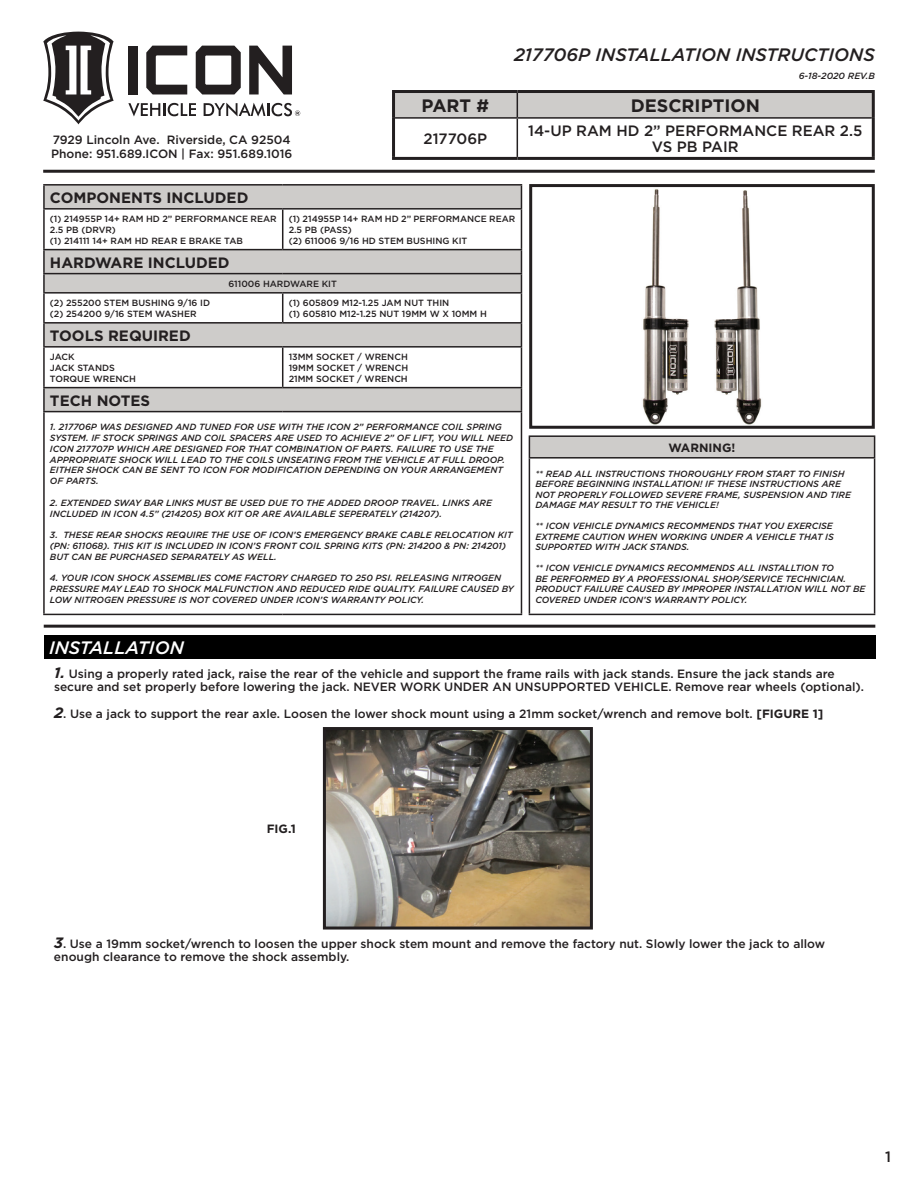
<style>
.page{position:relative;width:918px;height:1188px;background:#fff}
.page>*{position:absolute;margin:0;border:0;box-sizing:border-box;transform-origin:0 0}
.t1{font:italic 500 18px "Gotham";color:#231f20}
.t2{font:700 18px "Gotham";color:#231f20}
.t3{font:italic 500 18px "Gotham";color:#fff}
.t4{font:700 15px "Gotham";color:#231f20}
.t5{font:500 15px/16.5px "Gotham";color:#231f20;text-align:center}
.t6{font:500 12px/13.5px "Gotham";color:#231f20}
.t7{font:700 12px "Gotham";color:#231f20}
.t8{font:italic 500 9px/10.8px "Gotham";color:#231f20}
.t9{font:500 9px/10.8px "Gotham";color:#231f20}
.s1{font-weight:700;font-style:italic;font-size:15px}
.s2{font-weight:700}
</style>
<div class="page">
<hr style="left:43px;top:170px;width:832px;height:3px;background:#231f20">
<div style="left:395px;top:93px;width:477px;height:24px;background:#ceccca"></div>
<hr style="left:395px;top:117px;width:122px;height:2px;background:#231f20">
<hr style="left:517px;top:117px;width:355px;height:2px;background:#231f20">
<hr style="left:517px;top:119px;width:1px;height:38px;background:#231f20">
<hr style="left:392px;top:90px;width:125px;height:3px;background:#231f20">
<hr style="left:392px;top:93px;width:3px;height:25px;background:#231f20">
<hr style="left:517px;top:90px;width:358px;height:3px;background:#231f20">
<hr style="left:872px;top:93px;width:3px;height:25px;background:#231f20">
<hr style="left:392px;top:118px;width:3px;height:39px;background:#231f20">
<hr style="left:872px;top:118px;width:3px;height:39px;background:#231f20">
<hr style="left:392px;top:157px;width:125px;height:3px;background:#231f20">
<hr style="left:517px;top:157px;width:358px;height:3px;background:#231f20">
<div style="left:529px;top:436px;width:346px;height:22px;background:#ceccca"></div>
<hr style="left:529px;top:435px;width:346px;height:2px;background:#231f20">
<svg style="left:529px;top:437px;width:1px;height:20px"></svg>
<svg style="left:874px;top:437px;width:1px;height:20px"></svg>
<hr style="left:529px;top:457px;width:346px;height:2px;background:#231f20">
<hr style="left:529px;top:459px;width:1px;height:155px;background:#231f20">
<hr style="left:874px;top:459px;width:1px;height:155px;background:#231f20">
<hr style="left:529px;top:614px;width:346px;height:1px;background:#231f20">
<img style="left:642px;top:189px;width:120px;height:236px">
<div style="left:529px;top:184px;width:346px;height:245px;border:3px solid #231f20"></div>
<svg style="left:45px;top:186px;width:476px;height:225px;fill:#ceccca"></svg>
<hr style="left:43px;top:184px;width:240px;height:2px;background:#231f20">
<hr style="left:43px;top:186px;width:2px;height:22px;background:#231f20">
<hr style="left:283px;top:184px;width:239px;height:2px;background:#231f20">
<svg style="left:521px;top:186px;width:1px;height:22px"></svg>
<hr style="left:43px;top:208px;width:240px;height:2px;background:#231f20">
<hr style="left:43px;top:210px;width:2px;height:39px;background:#231f20">
<hr style="left:283px;top:208px;width:239px;height:2px;background:#231f20">
<hr style="left:282px;top:210px;width:1px;height:39px;background:#231f20">
<hr style="left:521px;top:210px;width:1px;height:39px;background:#231f20">
<hr style="left:43px;top:249px;width:240px;height:1px;background:#231f20">
<hr style="left:43px;top:250px;width:2px;height:23px;background:#231f20">
<hr style="left:283px;top:249px;width:239px;height:1px;background:#231f20">
<hr style="left:43px;top:273px;width:240px;height:1px;background:#231f20">
<svg style="left:43px;top:274px;width:2px;height:18px"></svg>
<hr style="left:283px;top:273px;width:239px;height:1px;background:#231f20">
<hr style="left:43px;top:292px;width:240px;height:2px;background:#231f20">
<hr style="left:43px;top:294px;width:2px;height:28px;background:#231f20">
<hr style="left:283px;top:292px;width:239px;height:2px;background:#231f20">
<svg style="left:282px;top:294px;width:1px;height:28px"></svg>
<hr style="left:43px;top:322px;width:240px;height:2px;background:#231f20">
<hr style="left:43px;top:324px;width:2px;height:22px;background:#231f20">
<hr style="left:283px;top:322px;width:239px;height:2px;background:#231f20">
<svg style="left:521px;top:250px;width:1px;height:96px"></svg>
<hr style="left:43px;top:346px;width:240px;height:2px;background:#231f20">
<hr style="left:43px;top:348px;width:2px;height:39px;background:#231f20">
<hr style="left:283px;top:346px;width:239px;height:2px;background:#231f20">
<hr style="left:282px;top:348px;width:1px;height:39px;background:#231f20">
<hr style="left:521px;top:348px;width:1px;height:39px;background:#231f20">
<hr style="left:43px;top:387px;width:240px;height:1px;background:#231f20">
<hr style="left:43px;top:388px;width:2px;height:23px;background:#231f20">
<hr style="left:283px;top:387px;width:239px;height:1px;background:#231f20">
<svg style="left:521px;top:388px;width:1px;height:23px"></svg>
<hr style="left:43px;top:411px;width:240px;height:1px;background:#231f20">
<hr style="left:43px;top:412px;width:2px;height:202px;background:#231f20">
<hr style="left:283px;top:411px;width:239px;height:1px;background:#231f20">
<hr style="left:521px;top:412px;width:1px;height:202px;background:#231f20">
<hr style="left:43px;top:614px;width:240px;height:1px;background:#231f20">
<hr style="left:283px;top:614px;width:239px;height:1px;background:#231f20">
<hr style="left:44px;top:625px;width:831px;height:3px;background:#231f20">
<div style="left:44px;top:635px;width:831px;height:24px;background:#000"></div>
<img style="left:327px;top:731px;width:262px;height:195px">
<div style="left:323px;top:727px;width:270px;height:203px;border:3px solid #231f20"></div>
<div style="left:128px;top:46px;width:10px;height:48px;background:#231f20"></div>
<svg style="left:146px;top:46px;width:41px;height:48px"></svg>
<svg style="left:196px;top:46px;width:45px;height:48px"></svg>
<svg style="left:249px;top:46px;width:43px;height:48px"></svg>
<svg style="left:128px;top:103px;width:68px;height:13px"></svg>
<svg style="left:43px;top:32px;width:71px;height:92px"></svg>
<svg style="left:204px;top:103px;width:96px;height:14px"></svg>
<h1 class="t1" style="left:514px;top:43px;width:362px">217706P INSTALLATION INSTRUCTIONS</h1>
<h3 class="t6" style="left:51px;top:133px;width:243px">7929 Lincoln Ave. Riverside, CA 92504<br>Phone: 951.689.ICON | Fax: 951.689.1016</h3>
<p class="t8" style="left:799px;top:71px;width:77px">6-18-2020 REV.B</p>
<h1 class="t2" style="left:422px;top:94px;width:69px">PART #</h1>
<h1 class="t2" style="left:631px;top:94px;width:131px">DESCRIPTION</h1>
<h2 class="t5" style="left:424px;top:130px;width:65px">217706P</h2>
<h2 class="t5" style="left:528px;top:122px;width:336px">14-UP RAM HD 2” PERFORMANCE REAR 2.5<br>VS PB PAIR</h2>
<h2 class="t4" style="left:50px;top:188px;width:200px">COMPONENTS INCLUDED</h2>
<p class="t9" style="left:50px;top:213px;width:228px">(1) 214955P 14+ RAM HD 2” PERFORMANCE REAR<br>2.5 PB (DRVR)<br>(1) 214111 14+ RAM HD REAR E BRAKE TAB</p>
<p class="t9" style="left:289px;top:213px;width:228px">(1) 214955P 14+ RAM HD 2” PERFORMANCE REAR<br>2.5 PB (PASS)<br>(2) 611006 9/16 HD STEM BUSHING KIT</p>
<h2 class="t4" style="left:50px;top:252px;width:181px">HARDWARE INCLUDED</h2>
<p class="t9" style="left:228px;top:278px;width:110px">611006 HARDWARE KIT</p>
<p class="t9" style="left:50px;top:297px;width:162px">(2) 255200 STEM BUSHING 9/16 ID (2) 254200 9/16 STEM WASHER</p>
<p class="t9" style="left:289px;top:297px;width:200px">(1) 605809 M12-1.25 JAM NUT THIN<br>(1) 605810 M12-1.25 NUT 19MM W X 10MM H</p>
<h2 class="t4" style="left:50px;top:326px;width:142px">TOOLS REQUIRED</h2>
<p class="t9" style="left:50px;top:351px;width:88px">JACK<br>JACK STANDS<br>TORQUE WRENCH</p>
<p class="t9" style="left:289px;top:351px;width:121px;text-align:justify">13MM SOCKET / WRENCH 19MM SOCKET / WRENCH 21MM SOCKET / WRENCH</p>
<h2 class="t4" style="left:50px;top:390px;width:102px">TECH NOTES</h2>
<p class="t8" style="left:50px;top:422px;width:465px">1. 217706P WAS DESIGNED AND TUNED FOR USE WITH THE ICON 2” PERFORMANCE COIL SPRING SYSTEM. IF STOCK SPRINGS AND COIL SPACERS ARE USED TO ACHIEVE 2” OF LIFT, YOU WILL NEED ICON 217707P WHICH ARE DESIGNED FOR THAT COMBINATION OF PARTS. FAILURE TO USE THE APPROPRIATE SHOCK WILL LEAD TO THE COILS UNSEATING FROM THE VEHICLE AT FULL DROOP.<br>EITHER SHOCK CAN BE SENT TO ICON FOR MODIFICATION DEPENDING ON YOUR ARRANGEMENT OF PARTS.</p>
<p class="t8" style="left:50px;top:497px;width:444px">2. EXTENDED SWAY BAR LINKS MUST BE USED DUE TO THE ADDED DROOP TRAVEL. LINKS ARE<br>INCLUDED IN ICON 4.5” (214205) BOX KIT OR ARE AVAILABLE SEPERATELY (214207).</p>
<p class="t8" style="left:50px;top:530px;width:464px">3. THESE REAR SHOCKS REQUIRE THE USE OF ICON’S EMERGENCY BRAKE CABLE RELOCATION KIT (PN: 611068). THIS KIT IS INCLUDED IN ICON’S FRONT COIL SPRING KITS (PN: 214200 &amp; PN: 214201)<br>BUT CAN BE PURCHASED SEPARATELY AS WELL.</p>
<p class="t8" style="left:50px;top:573px;width:465px">4. YOUR ICON SHOCK ASSEMBLIES COME FACTORY CHARGED TO 250 PSI. RELEASING NITROGEN<br>PRESSURE MAY LEAD TO SHOCK MALFUNCTION AND REDUCED RIDE QUALITY. FAILURE CAUSED BY<br>LOW NITROGEN PRESSURE IS NOT COVERED UNDER ICON’S WARRANTY POLICY.</p>
<h1 class="t3" style="left:49px;top:636px;width:136px">INSTALLATION</h1>
<h3 class="t7" style="left:669px;top:440px;width:68px">WARNING!</h3>
<p class="t8" style="left:535px;top:468px;width:317px">** READ ALL INSTRUCTIONS THOROUGHLY FROM START TO FINISH BEFORE BEGINNING INSTALLATION! IF THESE INSTRUCTIONS ARE NOT PROPERLY FOLLOWED SEVERE FRAME, SUSPENSION AND TIRE DAMAGE MAY RESULT TO THE VEHICLE!</p>
<p class="t8" style="left:535px;top:521px;width:300px;text-align:justify">** ICON VEHICLE DYNAMICS RECOMMENDS THAT YOU EXERCISE EXTREME CAUTION WHEN WORKING UNDER A VEHICLE THAT IS SUPPORTED WITH JACK STANDS.</p>
<p class="t8" style="left:535px;top:563px;width:332px">** ICON VEHICLE DYNAMICS RECOMMENDS ALL INSTALLTION TO<br>BE PERFORMED BY A PROFESSIONAL SHOP/SERVICE TECHNICIAN.<br>PRODUCT FAILURE CAUSED BY IMPROPER INSTALLATION WILL NOT BE COVERED UNDER ICON’S WARRANTY POLICY.</p>
<p class="t6" style="left:54px;top:667px;width:812px"><span class="s1">1.</span> Using a properly rated jack, raise the rear of the vehicle and support the frame rails with jack stands. Ensure the jack stands are secure and set properly before lowering the jack. NEVER WORK UNDER AN UNSUPPORTED VEHICLE. Remove rear wheels (optional).</p>
<h3 class="t6" style="left:54px;top:707px;width:771px"><span class="s1">2</span>. Use a jack to support the rear axle. Loosen the lower shock mount using a 21mm socket/wrench and remove bolt. <span class="s2">[FIGURE 1]</span></h3>
<h3 class="t7" style="left:267px;top:821px;width:31px">FIG.1</h3>
<h3 class="t6" style="left:54px;top:937px;width:773px"><span class="s1">3</span>. Use a 19mm socket/wrench to loosen the upper shock stem mount and remove the factory nut. Slowly lower the jack to allow enough clearance to remove the shock assembly.</h3>
<h2 class="t5" style="left:885px;top:1148px;width:7px">1</h2>
</div>
